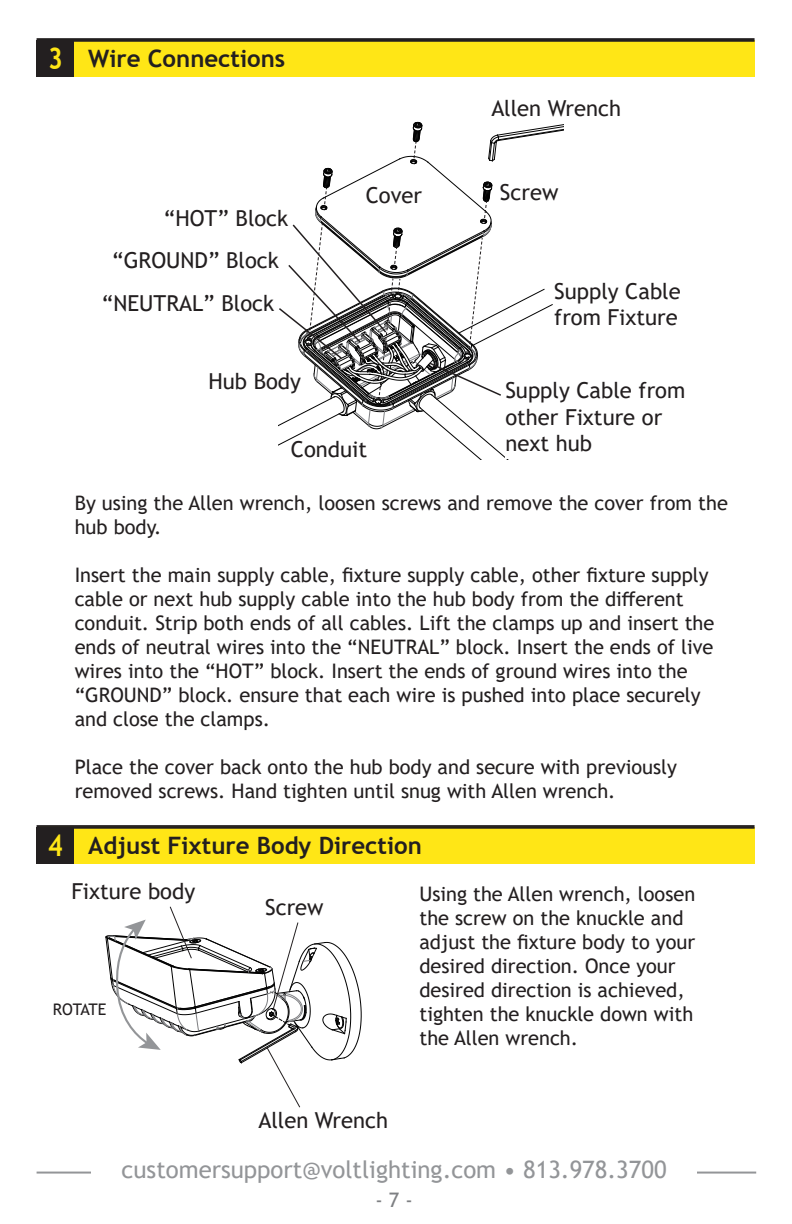
<style>
.page{position:relative;width:792px;height:1224px;background:#fff}
.page>*{position:absolute;margin:0;border:0;box-sizing:border-box;transform-origin:0 0}
.spec_numbers{font:700 30px "Trebuchet MS";color:#ffe616;scale:.84 1}
.spec_bullets{font:24px "Trebuchet MS";color:#939598}
.Heading_Text{font:700 24px "Trebuchet MS";color:#231f20}
.t1{font:22px/26.4px "Trebuchet MS";color:#231f20}
.t2{font:20px/24px "Trebuchet MS";color:#231f20}
.t3{font:20px "Trebuchet MS";color:#7e8083}
.t4{font:16px "Trebuchet MS";color:#231f20}
</style>
<div class="page">
<hr style="left:37px;top:1172px;width:719px;height:2px;background:#939598">
<div style="left:91px;top:1161px;width:606px;height:50px;background:#fff"></div>
<div style="left:43px;top:827px;width:712px;height:37px;background:#ffe616"></div>
<div style="left:37px;top:827px;width:37px;height:37px;background:#231f20"></div>
<div style="left:37px;top:825px;width:718px;height:4px;border:2px solid #231f20"></div>
<div style="left:43px;top:40px;width:712px;height:37px;background:#ffe616"></div>
<div style="left:37px;top:40px;width:37px;height:37px;background:#231f20"></div>
<div style="left:37px;top:38px;width:718px;height:4px;border:2px solid #231f20"></div>
<svg style="left:278px;top:122px;width:285px;height:337px"></svg>
<div style="left:500px;top:180px;width:73px;height:24px;background:#fff"></div>
<div style="left:366px;top:187px;width:56px;height:17px;background:#fff"></div>
<div style="left:291px;top:440px;width:76px;height:17px;background:#fff"></div>
<svg style="left:105px;top:906px;width:257px;height:202px"></svg>
<p class="spec_numbers" style="left:48px;top:40px;width:19px">3</p>
<p class="Heading_Text" style="left:88px;top:44px;width:199px">Wire Connections</p>
<p class="t1" style="left:164px;top:205px;width:126px">“HOT” Block</p>
<p class="t1" style="left:112px;top:247px;width:168px">“GROUND” Block</p>
<p class="t1" style="left:102px;top:290px;width:174px">“NEUTRAL” Block</p>
<p class="t1" style="left:208px;top:367px;width:94px">Hub Body</p>
<p class="t1" style="left:366px;top:182px;width:58px">Cover</p>
<p class="t1" style="left:291px;top:435px;width:78px">Conduit</p>
<p class="t1" style="left:491px;top:95px;width:131px">Allen Wrench</p>
<p class="t1" style="left:500px;top:179px;width:60px">Screw</p>
<p class="t1" style="left:554px;top:277px;width:128px">Supply Cable from Fixture</p>
<p class="t1" style="left:505px;top:377px;width:181px">Supply Cable from</p>
<p class="t1" style="left:505px;top:403px;width:158px">other Fixture or next hub</p>
<p class="t2" style="left:75px;top:491px;width:655px">By using the Allen wrench, loosen screws and remove the cover from the hub body.</p>
<p class="t2" style="left:75px;top:563px;width:641px">Insert the main supply cable, fixture supply cable, other fixture supply cable or next hub supply cable into the hub body from the different conduit. Strip both ends of all cables. Lift the clamps up and insert the ends of neutral wires into the “NEUTRAL” block. Insert the ends of live wires into the “HOT” block. Insert the ends of ground wires into the “GROUND” block. ensure that each wire is pushed into place securely and close the clamps.</p>
<p class="t2" style="left:75px;top:755px;width:604px">Place the cover back onto the hub body and secure with previously removed screws. Hand tighten until snug with Allen wrench.</p>
<p class="spec_numbers" style="left:48px;top:827px;width:19px">4</p>
<p class="Heading_Text" style="left:88px;top:831px;width:335px">Adjust Fixture Body Direction</p>
<p class="t1" style="left:71px;top:878px;width:125px">Fixture body</p>
<p class="t4" style="left:53px;top:999px;width:55px">ROTATE</p>
<p class="t1" style="left:265px;top:894px;width:60px">Screw</p>
<p class="t1" style="left:258px;top:1107px;width:131px">Allen Wrench</p>
<p class="t2" style="left:419px;top:882px;width:277px">Using the Allen wrench, loosen the screw on the knuckle and adjust the fixture body to your desired direction. Once your desired direction is achieved, tighten the knuckle down with the Allen wrench.</p>
<p class="spec_bullets" style="left:122px;top:1155px;width:546px">customersupport@voltlighting.com • 813.978.3700</p>
<p class="t3" style="left:376px;top:1187px;width:39px">- 7 -</p>
</div>
